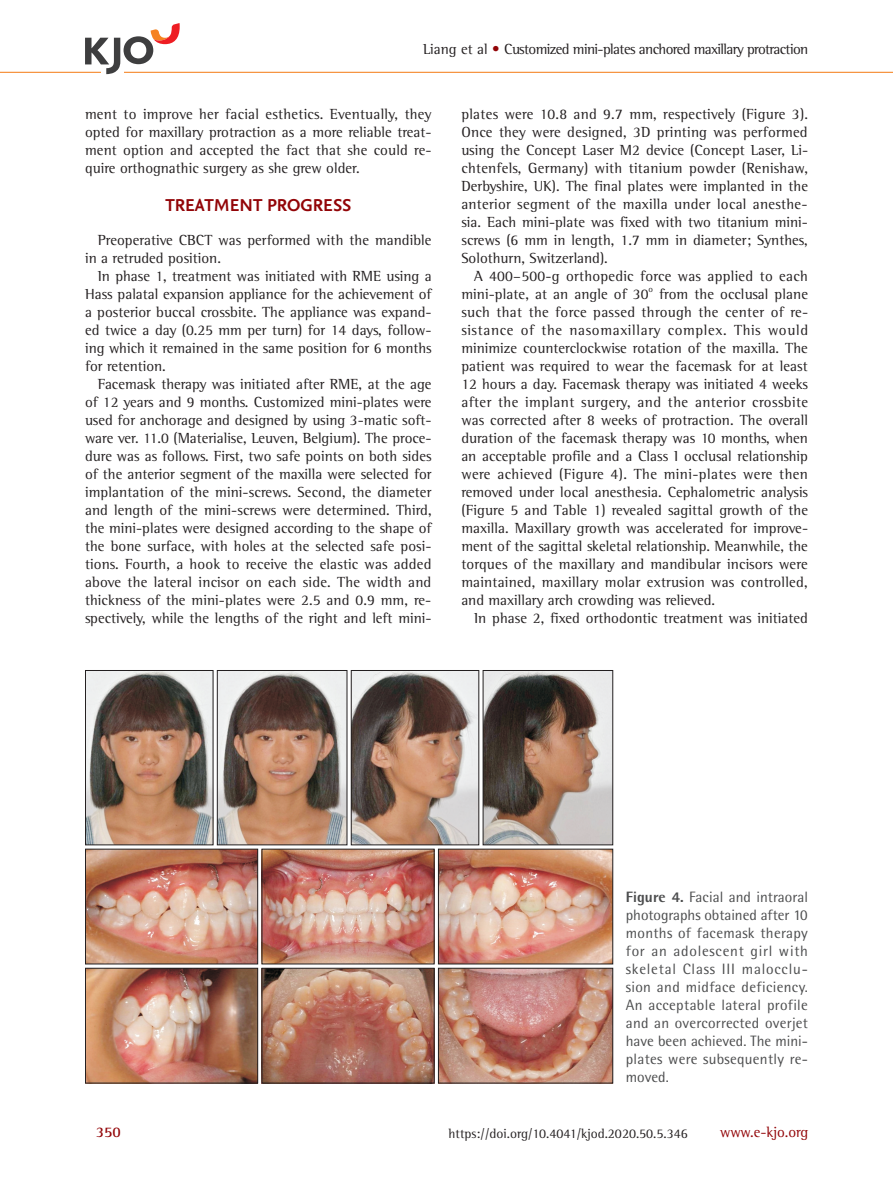
<style>
.page{position:relative;width:893px;height:1191px;background:#fff}
.page>*{position:absolute;margin:0;border:0;box-sizing:border-box;transform-origin:0 0}
.t1{font:700 18px "Nexus Sans";color:#920407}
.t2{font:15px/18px "Rotis Semi Serif Std";color:#231f20;text-align:justify}
.t3{font:15px/18px "Rotis Semi Sans Std";color:#4b4c4d;text-align:justify}
.t4{font:15px "Rotis Semi Serif Std";letter-spacing:-.04em;color:#231f20}
.t5{font:15px "Rotis Semi Serif Std";color:#920407}
.t6{font:700 15px "Rotis Semi Serif Std";color:#920407}
.t7{font:13.5px "Rotis Semi Serif Std";color:#231f20}
.t8{font:8.7px "Rotis Semi Serif Std";color:#231f20}
.s1{color:#920407}
.s2{font-weight:800}
</style>
<div class="page">
<hr style="left:0;top:72px;width:893px;height:1px;background:#f58220">
<svg style="left:85px;top:23px;width:95px;height:51px"></svg>
<img style="left:85px;top:670px;width:528px;height:413px">
<p class="t4" style="left:423px;top:40px;width:387px">Liang et al <span class="s1">•</span> Customized mini-plates anchored maxillary protraction</p>
<p class="t2" style="left:85px;top:105px;width:348px">ment to improve her facial esthetics. Eventually, they opted for maxillary protraction as a more reliable treat&shy;ment option and accepted the fact that she could re&shy;quire orthognathic surgery as she grew older.</p>
<p class="t1" style="left:165px;top:194px;width:187px">TREATMENT PROGRESS</p>
<p class="t2" style="left:85px;top:231px;width:348px;text-indent:13px">Preoperative CBCT was performed with the mandible in a retruded position.</p>
<p class="t2" style="left:85px;top:267px;width:348px;text-indent:13px">In phase 1, treatment was initiated with RME using a Hass palatal expansion appliance for the achievement of a posterior buccal crossbite. The appliance was expand&shy;ed twice a day (0.25 mm per turn) for 14 days, follow&shy;ing which it remained in the same position for 6 months for retention.</p>
<p class="t2" style="left:85px;top:375px;width:348px;text-indent:13px">Facemask therapy was initiated after RME, at the age of 12 years and 9 months. Customized mini-plates were used for anchorage and designed by using 3-matic soft&shy;ware ver. 11.0 (Materialise, Leuven, Belgium). The proce&shy;dure was as follows. First, two safe points on both sides of the anterior segment of the maxilla were selected for implantation of the mini-screws. Second, the diameter and length of the mini-screws were determined. Third, the mini-plates were designed according to the shape of the bone surface, with holes at the selected safe posi&shy;tions. Fourth, a hook to receive the elastic was added above the lateral incisor on each side. The width and thickness of the mini-plates were 2.5 and 0.9 mm, re&shy;spectively, while the lengths of the right and left mini-</p>
<p class="t2" style="left:461px;top:105px;width:348px">plates were 10.8 and 9.7 mm, respectively (Figure 3).<br>Once they were designed, 3D printing was performed using the Concept Laser M2 device (Concept Laser, Li&shy;chtenfels, Germany) with titanium powder (Renishaw, Derbyshire, UK). The final plates were implanted in the anterior segment of the maxilla under local anesthe&shy;sia. Each mini-plate was fixed with two titanium mini&shy;screws (6 mm in length, 1.7 mm in diameter; Synthes, Solothurn, Switzerland).</p>
<p class="t2" style="left:461px;top:267px;width:348px;text-indent:13px">A 400–500-g orthopedic force was applied to each mini-plate, at an angle of 30</p>
<p class="t8" style="left:648px;top:284px;width:6px">o</p>
<p class="t2" style="left:461px;top:285px;width:348px;text-indent:198px">from the occlusal plane such that the force passed through the center of re&shy;sistance of the nasomaxillary complex. This would minimize counterclockwise rotation of the maxilla. The patient was required to wear the facemask for at least 12 hours a day. Facemask therapy was initiated 4 weeks after the implant surgery, and the anterior crossbite was corrected after 8 weeks of protraction. The overall duration of the facemask therapy was 10 months, when an acceptable profile and a Class I occlusal relationship were achieved (Figure 4). The mini-plates were then removed under local anesthesia. Cephalometric analysis (Figure 5 and Table 1) revealed sagittal growth of the maxilla. Maxillary growth was accelerated for improve&shy;ment of the sagittal skeletal relationship. Meanwhile, the torques of the maxillary and mandibular incisors were maintained, maxillary molar extrusion was controlled, and maxillary arch crowding was relieved.</p>
<p class="t2" style="left:474px;top:609px;width:335px">In phase 2, fixed orthodontic treatment was initiated</p>
<p class="t3" style="left:626px;top:888px;width:184px"><span class="s2">Figure 4.</span> Facial and intraoral photographs obtained after 10 months of facemask therapy for an adolescent girl with skeletal Class III malocclu&shy;sion and midface deficiency.<br>An acceptable lateral profile and an overcorrected overjet have been achieved. The mini&shy;plates were subsequently re&shy;moved.</p>
<p class="t6" style="left:96px;top:1122px;width:27px">350</p>
<p class="t7" style="left:449px;top:1125px;width:241px">https://doi.org/10.4041/kjod.2020.50.5.346</p>
<p class="t5" style="left:720px;top:1122px;width:90px">www.e-kjo.org</p>
</div>
